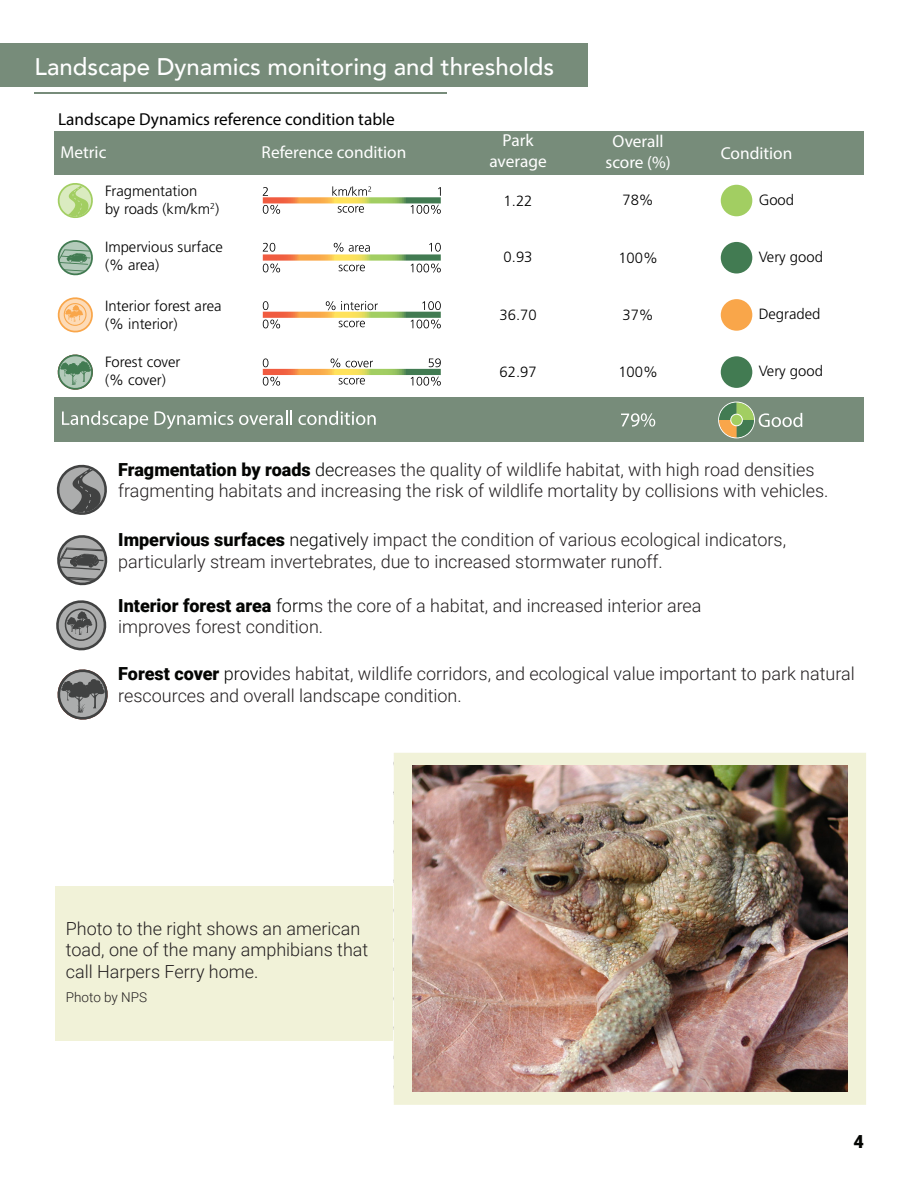
<style>
.page{position:relative;width:918px;height:1188px;background:#fff}
.page>*{position:absolute;margin:0;border:0;box-sizing:border-box;transform-origin:0 0}
.t1{font:500 24px "Avenir";color:#fff}
.t2{font:300 18px/21.6px "Roboto";color:#231f20}
.t3{font:900 18px "Roboto";color:#040503}
.t4{font:900 17.25px/20.7px "Frutiger LT Std";color:#fff;text-align:center}
.t5{font:900 17.25px/33.2px "Frutiger LT Std";color:#000}
.t6{font:300 14.85px/17.9px "Frutiger LT Std";color:#000}
.t7{font:300 13.5px "Roboto";color:#231f20}
.s1{color:#fff}
.s2{font-weight:900;color:#040503}
.s3{color:#040503}
</style>
<div class="page">
<div style="left:0;top:43px;width:588px;height:43px;background:#778c7a"></div>
<hr style="left:34px;top:93px;width:413px;height:1px;background:#778c7a">
<div style="left:54px;top:131px;width:810px;height:43px;background:#778c7a"></div>
<div style="left:54px;top:397px;width:810px;height:44px;background:#778c7a"></div>
<svg style="left:62px;top:411px;width:86px;height:18px"></svg>
<svg style="left:155px;top:411px;width:78px;height:18px"></svg>
<svg style="left:239px;top:411px;width:53px;height:14px"></svg>
<svg style="left:298px;top:411px;width:78px;height:14px"></svg>
<svg style="left:621px;top:413px;width:34px;height:14px"></svg>
<div style="left:721px;top:185px;width:31px;height:31px;background:#a2ce62;border-radius:50%"></div>
<div style="left:721px;top:242px;width:31px;height:32px;background:#427b52;border-radius:50%"></div>
<div style="left:721px;top:299px;width:31px;height:32px;background:#f9a64a;border-radius:50%"></div>
<div style="left:721px;top:356px;width:31px;height:32px;background:#427b52;border-radius:50%"></div>
<svg style="left:57px;top:240px;width:36px;height:36px"></svg>
<svg style="left:57px;top:354px;width:36px;height:36px"></svg>
<svg style="left:57px;top:297px;width:36px;height:36px"></svg>
<svg style="left:57px;top:183px;width:36px;height:35px"></svg>
<div style="left:718px;top:402px;width:37px;height:36px;border:1px solid #fff;border-radius:50%"></div>
<svg style="left:719px;top:403px;width:83px;height:34px"></svg>
<div style="left:731px;top:414px;width:11px;height:12px;background:#a2ce62;border-radius:50%"></div>
<div style="left:731px;top:414px;width:12px;height:12px;border:1px solid #fff;border-radius:50%"></div>
<svg style="left:263px;top:197px;width:178px;height:6px"></svg>
<svg style="left:263px;top:205px;width:17px;height:9px"></svg>
<svg style="left:411px;top:205px;width:30px;height:9px"></svg>
<svg style="left:338px;top:206px;width:26px;height:7px"></svg>
<svg style="left:438px;top:187px;width:3px;height:9px"></svg>
<svg style="left:263px;top:187px;width:5px;height:9px"></svg>
<svg style="left:332px;top:186px;width:39px;height:10px"></svg>
<svg style="left:334px;top:243px;width:9px;height:9px"></svg>
<svg style="left:349px;top:245px;width:21px;height:7px"></svg>
<svg style="left:263px;top:254px;width:178px;height:7px"></svg>
<svg style="left:263px;top:263px;width:17px;height:10px"></svg>
<svg style="left:411px;top:263px;width:30px;height:10px"></svg>
<svg style="left:339px;top:265px;width:26px;height:6px"></svg>
<svg style="left:429px;top:243px;width:12px;height:9px"></svg>
<svg style="left:263px;top:243px;width:12px;height:9px"></svg>
<svg style="left:263px;top:301px;width:5px;height:9px"></svg>
<svg style="left:263px;top:312px;width:178px;height:6px"></svg>
<svg style="left:263px;top:319px;width:17px;height:10px"></svg>
<svg style="left:411px;top:319px;width:30px;height:10px"></svg>
<svg style="left:339px;top:321px;width:26px;height:6px"></svg>
<svg style="left:422px;top:301px;width:19px;height:9px"></svg>
<svg style="left:326px;top:301px;width:52px;height:9px"></svg>
<svg style="left:263px;top:369px;width:178px;height:6px"></svg>
<svg style="left:263px;top:377px;width:17px;height:9px"></svg>
<svg style="left:411px;top:377px;width:30px;height:9px"></svg>
<svg style="left:339px;top:378px;width:26px;height:6px"></svg>
<svg style="left:429px;top:358px;width:12px;height:9px"></svg>
<svg style="left:263px;top:358px;width:5px;height:9px"></svg>
<svg style="left:331px;top:358px;width:9px;height:9px"></svg>
<svg style="left:346px;top:361px;width:27px;height:6px"></svg>
<svg style="left:56px;top:464px;width:51px;height:51px"></svg>
<svg style="left:57px;top:535px;width:51px;height:51px"></svg>
<svg style="left:56px;top:600px;width:51px;height:51px"></svg>
<svg style="left:57px;top:669px;width:51px;height:51px"></svg>
<div style="left:55px;top:886px;width:540px;height:154px;background:#f1f2d8"></div>
<div style="left:394px;top:753px;width:472px;height:352px;background:#f1f2d8"></div>
<img style="left:412px;top:766px;width:436px;height:326px">
<p class="t1" style="left:35px;top:45px;width:521px">Landscape Dynamics monitoring and thresholds</p>
<p class="t5" style="left:58px;top:102px;width:338px">Landscape Dynamics reference condition table<br><span class="s1">Metric</span></p>
<p class="t4" style="left:489px;top:130px;width:59px">Park average</p>
<p class="t4" style="left:605px;top:131px;width:67px">Overall score (%)</p>
<p class="t4" style="left:262px;top:142px;width:146px">Reference condition</p>
<p class="t4" style="left:721px;top:142px;width:73px">Condition</p>
<p class="t6" style="left:105px;top:182px;width:116px">Fragmentation<br>by roads (km/km<sup>2</sup>)</p>
<p class="t6" style="left:623px;top:192px;width:33px">78%</p>
<p class="t6" style="left:504px;top:192px;width:30px">1.22</p>
<p class="t6" style="left:105px;top:238px;width:119px">Impervious surface (% area)</p>
<p class="t6" style="left:105px;top:297px;width:118px">Interior forest area (% interior)</p>
<p class="t6" style="left:105px;top:353px;width:77px">Forest cover (% cover)</p>
<p class="t6" style="left:504px;top:248px;width:30px">0.93</p>
<p class="t6" style="left:618px;top:249px;width:41px">100%</p>
<p class="t6" style="left:500px;top:307px;width:39px">36.70</p>
<p class="t6" style="left:623px;top:307px;width:33px">37%</p>
<p class="t6" style="left:500px;top:363px;width:39px">62.97</p>
<p class="t6" style="left:618px;top:363px;width:41px">100%</p>
<p class="t6" style="left:759px;top:191px;width:37px">Good</p>
<p class="t6" style="left:759px;top:248px;width:66px">Very good</p>
<p class="t6" style="left:759px;top:305px;width:63px">Degraded</p>
<p class="t6" style="left:759px;top:362px;width:66px">Very good</p>
<p class="t2" style="left:118px;top:458px;width:712px"><span class="s2">Fragmentation by roads</span> <span class="s3">decr</span>eases the quality of wildlife habitat, with high road densities fragmenting habitats and increasing the risk of wildlife mortality by collisions with vehicles.</p>
<p class="t2" style="left:118px;top:528px;width:669px"><span class="s2">Impervious surfaces</span> <span class="s3">negativel</span>y impact the condition of various ecological indicators, particularly stream invertebrates, due to increased stormwater runoff.</p>
<p class="t2" style="left:118px;top:594px;width:585px"><span class="s2">Interior forest area</span> <span class="s3">form</span>s the core of a habitat, and increased interior area improves forest condition.</p>
<p class="t2" style="left:118px;top:662px;width:738px"><span class="s2">Forest cover</span> <span class="s3">provi</span>des habitat, wildlife corridors, and ecological value important to park natural rescources and overall landscape condition.</p>
<p class="t2" style="left:66px;top:917px;width:304px">Photo to the right shows an american toad, one of the many amphibians that call Harpers Ferry home.</p>
<p class="t7" style="left:66px;top:988px;width:83px">Photo by NPS</p>
<p class="t3" style="left:854px;top:1128px;width:12px">4</p>
</div>
